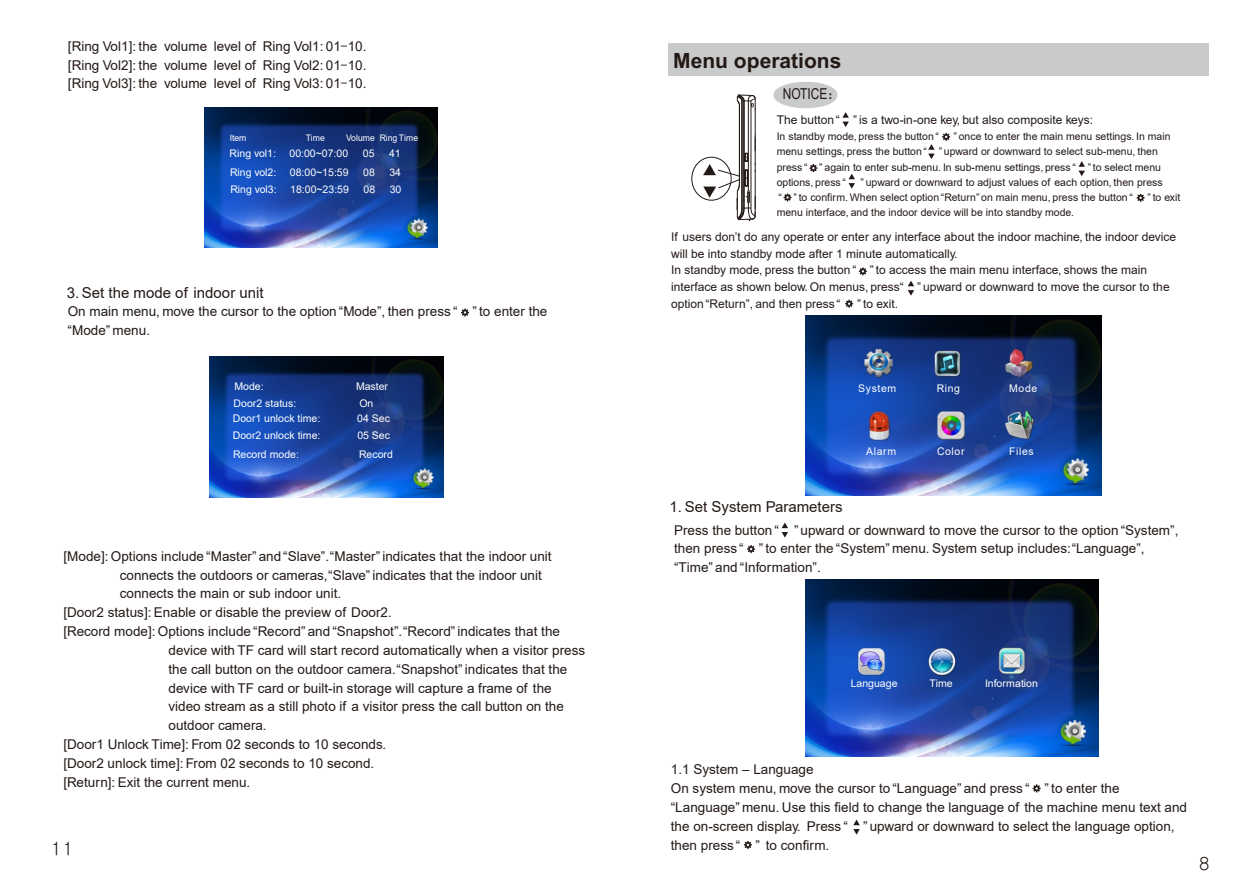
<style>
.page{position:relative;width:1259px;height:893px;background:#fff}
.page>*{position:absolute;margin:0;border:0;box-sizing:border-box;transform-origin:0 0}
.t1{font:700 21px "Arial";color:#231916}
.t2{font:18px "Gulim";color:#231916}
.t3{font:15px "Arial";color:#231916}
.t4{font:15px "Arial";color:#231916;scale:.8 1}
.t5{font:13.5px/18.9px "Arial";color:#231916}
.t6{font:12px/16.8px "Arial";color:#231916}
.t7{font:10.5px/15.3px "Arial";color:#231916}
.t8{font:10.5px "Arial";color:#fff}
.t9{font:9px "Arial";color:#fff;scale:.96 1}
.s1{font-family:"Sim Hei"}
</style>
<div class="page">
<svg style="left:809px;top:164px;width:8px;height:8px"></svg>
<div style="left:668px;top:44px;width:541px;height:32px;background:#c9cacb"></div>
<div style="left:691px;top:157px;width:40px;height:44px;border:1px solid #231916;border-radius:50%"></div>
<img style="left:805px;top:316px;width:296px;height:179px">
<img style="left:805px;top:579px;width:293px;height:177px">
<svg style="left:773px;top:82px;width:76px;height:45px"></svg>
<svg style="left:928px;top:144px;width:6px;height:15px"></svg>
<svg style="left:848px;top:174px;width:7px;height:15px"></svg>
<svg style="left:1078px;top:161px;width:7px;height:15px"></svg>
<svg style="left:783px;top:193px;width:8px;height:8px"></svg>
<svg style="left:942px;top:133px;width:8px;height:8px"></svg>
<svg style="left:1136px;top:194px;width:8px;height:8px"></svg>
<svg style="left:859px;top:267px;width:8px;height:8px"></svg>
<svg style="left:907px;top:281px;width:7px;height:15px"></svg>
<svg style="left:845px;top:300px;width:8px;height:8px"></svg>
<svg style="left:781px;top:523px;width:7px;height:15px"></svg>
<svg style="left:747px;top:545px;width:8px;height:8px"></svg>
<svg style="left:853px;top:820px;width:6px;height:15px"></svg>
<svg style="left:744px;top:841px;width:8px;height:8px"></svg>
<img style="left:209px;top:357px;width:234px;height:140px">
<img style="left:204px;top:107px;width:234px;height:140px">
<svg style="left:461px;top:309px;width:8px;height:7px"></svg>
<hr style="left:739px;top:106px;width:1px;height:78px;background:#231916">
<hr style="left:741px;top:101px;width:1px;height:107px;background:#231916">
<hr style="left:743px;top:101px;width:1px;height:107px;background:#231916">
<hr style="left:744px;top:101px;width:1px;height:107px;background:#231916">
<hr style="left:748px;top:101px;width:1px;height:90px;background:#231916">
<hr style="left:750px;top:101px;width:1px;height:107px;background:#231916">
<hr style="left:755px;top:99px;width:1px;height:112px;background:#231916">
<svg style="left:737px;top:95px;width:19px;height:17px"></svg>
<svg style="left:703px;top:135px;width:53px;height:86px"></svg>
<svg style="left:1032px;top:784px;width:8px;height:8px"></svg>
<p class="t5" style="left:68px;top:36px;width:300px;text-align:justify">[Ring Vol1]: the volume level of Ring Vol1: 01<span class="s1">-</span>10. [Ring Vol2]: the volume level of Ring Vol2: 01<span class="s1">-</span>10. [Ring Vol3]: the volume level of Ring Vol3: 01<span class="s1">-</span>10.</p>
<p class="t9" style="left:230px;top:132px;width:19px">Item</p>
<p class="t9" style="left:306px;top:132px;width:22px">Time</p>
<p class="t9" style="left:346px;top:132px;width:76px">Volume Ring Time</p>
<p class="t8" style="left:230px;top:146px;width:48px">Ring vol1:</p>
<p class="t8" style="left:289px;top:146px;width:60px">00:00~07:00</p>
<p class="t8" style="left:363px;top:146px;width:13px">05</p>
<p class="t8" style="left:389px;top:146px;width:13px">41</p>
<p class="t8" style="left:230px;top:165px;width:48px">Ring vol2:</p>
<p class="t8" style="left:290px;top:165px;width:60px">08:00~15:59</p>
<p class="t8" style="left:363px;top:165px;width:13px">08</p>
<p class="t8" style="left:389px;top:165px;width:13px">34</p>
<p class="t8" style="left:230px;top:182px;width:48px">Ring vol3:</p>
<p class="t8" style="left:290px;top:182px;width:60px">18:00~23:59</p>
<p class="t8" style="left:363px;top:182px;width:13px">08</p>
<p class="t8" style="left:390px;top:182px;width:13px">30</p>
<p class="t3" style="left:67px;top:283px;width:198px">3. Set the mode of indoor unit</p>
<p class="t5" style="left:68px;top:302px;width:481px">On main menu, move the cursor to the option “Mode”, then press “ ” to enter the “Mode” menu.</p>
<p class="t8" style="left:234px;top:379px;width:31px">Mode:</p>
<p class="t8" style="left:356px;top:379px;width:34px">Master</p>
<p class="t8" style="left:234px;top:396px;width:64px">Door2 status:</p>
<p class="t8" style="left:359px;top:396px;width:16px">On</p>
<p class="t8" style="left:233px;top:411px;width:89px">Door1 unlock time:</p>
<p class="t8" style="left:357px;top:411px;width:34px">04 Sec</p>
<p class="t8" style="left:233px;top:428px;width:89px">Door2 unlock time:</p>
<p class="t8" style="left:357px;top:428px;width:34px">05 Sec</p>
<p class="t8" style="left:233px;top:447px;width:67px">Record mode:</p>
<p class="t8" style="left:359px;top:447px;width:35px">Record</p>
<p class="t5" style="left:63px;top:546px;width:490px">[Mode]: Options include “Master” and “Slave”.“Master” indicates that the indoor unit</p>
<p class="t5" style="left:120px;top:565px;width:423px">connects the outdoors or cameras,“Slave” indicates that the indoor unit</p>
<p class="t5" style="left:120px;top:584px;width:223px">connects the main or sub indoor unit.</p>
<p class="t5" style="left:63px;top:603px;width:330px">[Door2 status]: Enable or disable the preview of Door2.</p>
<p class="t5" style="left:63px;top:622px;width:498px">[Record mode]: Options include “Record” and “Snapshot”.“Record” indicates that the</p>
<p class="t5" style="left:168px;top:641px;width:418px">device with TF card will start record automatically when a visitor press</p>
<p class="t5" style="left:168px;top:659px;width:400px">the call button on the outdoor camera.“Snapshot” indicates that the</p>
<p class="t5" style="left:168px;top:678px;width:385px">device with TF card or built-in storage will capture a frame of the</p>
<p class="t5" style="left:168px;top:697px;width:397px">video stream as a still photo if a visitor press the call button on the</p>
<p class="t5" style="left:168px;top:716px;width:100px">outdoor camera.</p>
<p class="t5" style="left:63px;top:735px;width:324px">[Door1 Unlock Time]: From 02 seconds to 10 seconds.</p>
<p class="t5" style="left:63px;top:754px;width:312px">[Door2 unlock time]: From 02 seconds to 10 second.</p>
<p class="t5" style="left:63px;top:773px;width:188px">[Return]: Exit the current menu.</p>
<h2 class="t2" style="left:51px;top:840px;width:23px">11</h2>
<h1 class="t1" style="left:673px;top:53px;width:170px">Menu operations</h1>
<p class="t4" style="left:783px;top:84px;width:73px">NOTICE<span class="s1">：</span></p>
<p class="t6" style="left:776px;top:112px;width:318px">The button “ ” is a two-in-one key, but also composite keys:</p>
<p class="t7" style="left:776px;top:129px;width:164px">In standby mode, press the button “</p>
<p class="t7" style="left:776px;top:129px;width:395px;text-indent:177px">” once to enter the main menu settings. In main menu settings, press the button “ ” upward or downward to select sub-menu, then press “ ” again to enter sub-menu. In sub-menu settings, press “ ” to select menu options, press “</p>
<p class="t7" style="left:778px;top:174px;width:386px;text-indent:82px">” upward or downward to adjust values of each option, then press “ ” to confirm. When select option “Return” on main menu, press the button “</p>
<p class="t7" style="left:1147px;top:190px;width:34px">” to exit</p>
<p class="t7" style="left:776px;top:205px;width:299px">menu interface, and the indoor device will be into standby mode.</p>
<p class="t6" style="left:671px;top:228px;width:507px">If users don’t do any operate or enter any interface about the indoor machine, the indoor device will be into standby mode after 1 minute automatically.<br>In standby mode, press the button “ ” to access the main menu interface, shows the main interface as shown below. On menus, press“ ” upward or downward to move the cursor to the option “Return”, and then press “</p>
<p class="t6" style="left:857px;top:295px;width:42px">” to exit.</p>
<p class="t8" style="left:858px;top:381px;width:39px">System</p>
<p class="t8" style="left:936px;top:381px;width:25px">Ring</p>
<p class="t8" style="left:1009px;top:381px;width:30px">Mode</p>
<p class="t8" style="left:866px;top:444px;width:32px">Alarm</p>
<p class="t8" style="left:937px;top:444px;width:29px">Color</p>
<p class="t8" style="left:1009px;top:444px;width:26px">Files</p>
<p class="t3" style="left:669px;top:497px;width:175px">1. Set System Parameters</p>
<p class="t5" style="left:674px;top:520px;width:506px">Press the button “ ” upward or downward to move the cursor to the option “System”, then press “ ” to enter the “System” menu. System setup includes:“Language”, “Time” and “Information”.</p>
<p class="t8" style="left:850px;top:676px;width:48px">Language</p>
<p class="t8" style="left:929px;top:676px;width:25px">Time</p>
<p class="t8" style="left:985px;top:676px;width:54px">Information</p>
<p class="t5" style="left:671px;top:760px;width:518px">1.1 System – Language<br>On system menu, move the cursor to “Language” and press “ ” to enter the “Language” menu. Use this field to change the language of the machine menu text and the on-screen display. Press “ ” upward or downward to select the language option, then press “ ” to confirm.</p>
<h2 class="t2" style="left:1199px;top:854px;width:12px">8</h2>
</div>
